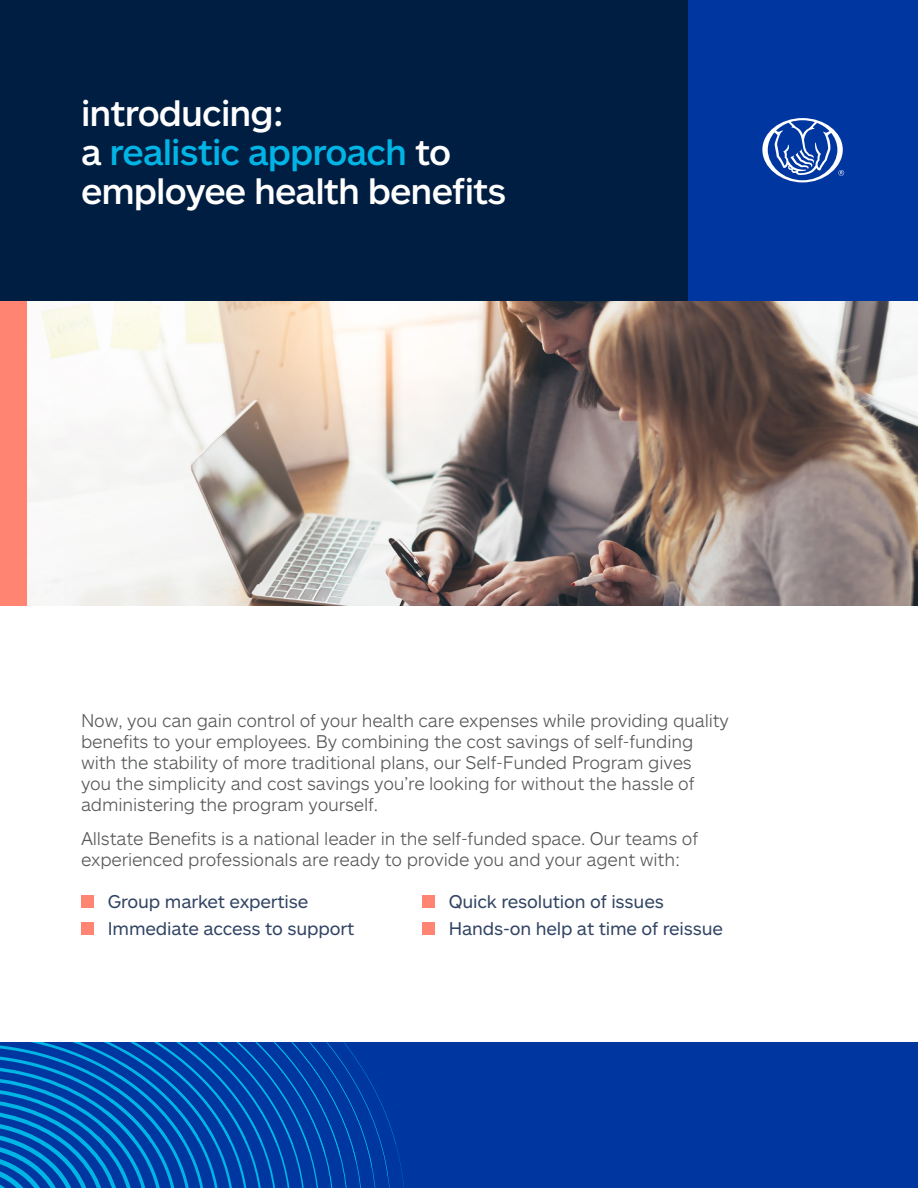
<style>
.page{position:relative;width:918px;height:1188px;background:#fff}
.page>*{position:absolute;margin:0;border:0;box-sizing:border-box;transform-origin:0 0}
.t1{font:500 36px/39px "Allstate Sans";letter-spacing:-.025em;color:#fff}
.basic_body{font:300 18px/21px "Allstate Sans";letter-spacing:-.01em;color:#57585a}
.t2{font:18px "Allstate Sans";letter-spacing:-.01em;color:#314463}
.s1{color:#00b5e6}
</style>
<div class="page">
<div style="left:81px;top:895px;width:13px;height:13px;background:#ff8572"></div>
<div style="left:81px;top:922px;width:13px;height:13px;background:#ff8572"></div>
<div style="left:422px;top:895px;width:13px;height:13px;background:#ff8572"></div>
<div style="left:422px;top:922px;width:13px;height:13px;background:#ff8572"></div>
<div style="left:0;top:1043px;width:918px;height:145px;background:#0036a0"></div>
<svg style="left:0;top:1043px;width:396px;height:145px"></svg>
<div style="left:0;top:301px;width:28px;height:305px;background:#ff8572"></div>
<img style="left:27px;top:301px;width:891px;height:305px">
<div style="left:0;top:0;width:918px;height:301px;background:#001e41"></div>
<div style="left:688px;top:0;width:230px;height:301px;background:#0036a0"></div>
<svg style="left:762px;top:118px;width:82px;height:64px"></svg>
<p class="t1" style="left:81px;top:92px;width:205px">introducing:</p>
<p class="t1" style="left:81px;top:131px;width:427px">a <span class="s1">realistic approach</span> to employee health benefits</p>
<p class="basic_body" style="left:81px;top:709px;width:650px">Now, you can gain control of your health care expenses while providing quality benefits to your employees. By combining the cost savings of self-funding with the stability of more traditional plans, our Self-Funded Program gives<br>you the simplicity and cost savings you’re looking for without the hassle of administering the program yourself.</p>
<p class="basic_body" style="left:81px;top:828px;width:619px">Allstate Benefits is a national leader in the self-funded space. Our teams of experienced professionals are ready to provide you and your agent with:</p>
<p class="t2" style="left:108px;top:890px;width:202px">Group market expertise</p>
<p class="t2" style="left:108px;top:918px;width:248px">Immediate access to support</p>
<p class="t2" style="left:449px;top:890px;width:217px">Quick resolution of issues</p>
<p class="t2" style="left:449px;top:918px;width:276px">Hands-on help at time of reissue</p>
</div>
